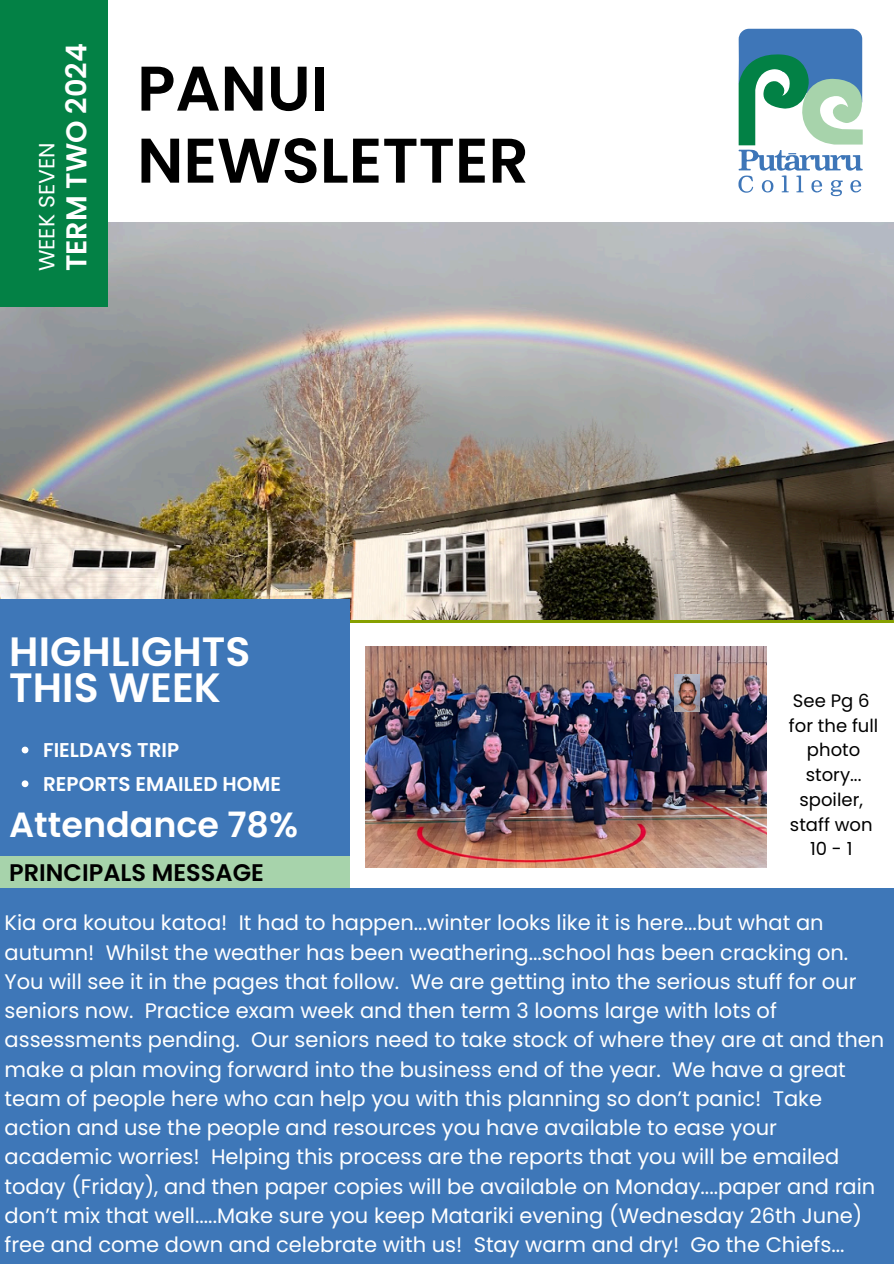
<style>
.page{position:relative;width:894px;height:1264px;background:#fff}
.page>*{position:absolute;margin:0;border:0;box-sizing:border-box;transform-origin:0 0}
.t1{font:600 63px/72px "Poppins";color:#000}
.t2{font:600 40.95px/36px "Poppins";color:#fff}
.t3{font:600 34.95px "Poppins";color:#fff}
.t4{font:600 28.65px "Poppins";color:#fff}
.t5{font:600 24px "Poppins";color:#000}
.t6{font:21.9px "Poppins";color:#fff}
.t7{font:21px/29.2px "Poppins";color:#fff}
.t8{font:600 19.95px "Poppins";color:#fff}
.t9{font:18px/24.8px "Poppins";color:#000;text-align:center}
</style>
<div class="page">
<div style="left:0;top:513px;width:349px;height:380px;background:#a7d3ab"></div>
<img style="left:0;top:222px;width:893px;height:397px">
<div style="left:0;top:0;width:107px;height:306px;background:#038145"></div>
<div style="left:0;top:599px;width:349px;height:257px;background:#3e77b8"></div>
<div style="left:0;top:888px;width:893px;height:375px;background:#3e77b8"></div>
<svg style="left:738px;top:29px;width:124px;height:167px"></svg>
<svg style="left:22px;top:746px;width:6px;height:7px"></svg>
<svg style="left:22px;top:780px;width:6px;height:7px"></svg>
<img style="left:365px;top:646px;width:400px;height:221px">
<img style="left:674px;top:674px;width:25px;height:38px">
<p class="t6" style="left:31px;top:271px;width:130px;rotate:-90deg">WEEK SEVEN</p>
<h1 class="t4" style="left:56px;top:271px;width:229px;rotate:-90deg">TERM TWO 2024</h1>
<h4 class="t1" style="left:137px;top:53px;width:393px">PANUI<br>NEWSLETTER</h4>
<h2 class="t2" style="left:9px;top:633px;width:242px">HIGHLIGHTS<br>THIS WEEK</h2>
<p class="t8" style="left:43px;top:735px;width:137px">FIELDAYS TRIP</p>
<p class="t8" style="left:43px;top:769px;width:239px">REPORTS EMAILED HOME</p>
<p class="t3" style="left:9px;top:800px;width:290px">Attendance 78%</p>
<p class="t5" style="left:9px;top:856px;width:256px">PRINCIPALS MESSAGE</p>
<p class="t9" style="left:792px;top:688px;width:78px">See Pg 6</p>
<p class="t9" style="left:788px;top:713px;width:91px">for the full photo story... spoiler,</p>
<p class="t9" style="left:789px;top:812px;width:84px">staff won</p>
<h3 class="t9" style="left:809px;top:836px;width:44px">10-1</h3>
<h6 class="t7" style="left:5px;top:908px;width:881px">Kia ora koutou katoa! It had to happen...winter looks like it is here...but what an autumn! Whilst the weather has been weathering...school has been cracking on.<br>You will see it in the pages that follow. We are getting into the serious stuff for our seniors now. Practice exam week and then term 3 looms large with lots of assessments pending. Our seniors need to take stock of where they are at and then make a plan moving forward into the business end of the year. We have a great team of people here who can help you with this planning so don’t panic! Take action and use the people and resources you have available to ease your academic worries! Helping this process are the reports that you will be emailed today (Friday), and then paper copies will be available on Monday....paper and rain don’t mix that well.....Make sure you keep Matariki evening (Wednesday 26th June) free and come down and celebrate with us! Stay warm and dry! Go the Chiefs...</h6>
</div>
